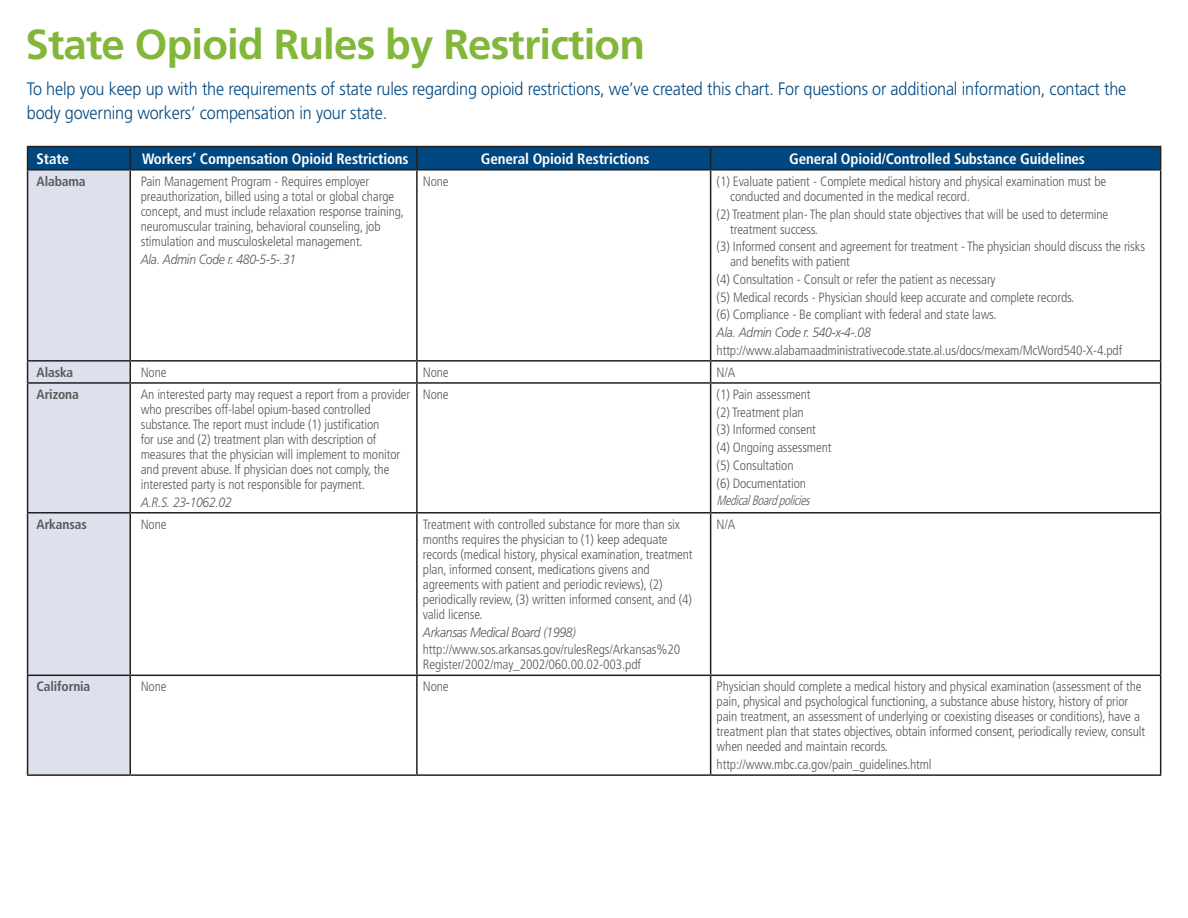
<style>
.page{position:relative;width:1188px;height:918px;background:#fff}
.page>*{position:absolute;margin:0;border:0;box-sizing:border-box;transform-origin:0 0}
.t1{font:700 42px "Frutiger LT Std";letter-spacing:-.02em;color:#82b739}
.t2{font:300 18px/24px "Frutiger LT Std";letter-spacing:-.01em;color:#00477f;scale:.9 1}
.t3{font:700 condensed 15px "Frutiger LT Std";letter-spacing:-.01em;color:#fff}
.t4{font:300 condensed 13.5px/15px "Frutiger LT Std";letter-spacing:-.01em;color:#58595b}
.t5{font:italic 300 13.5px "Frutiger LT Std";letter-spacing:-.025em;color:#58595b;scale:.9 1}
.t6{font:700 condensed 13.5px "Frutiger LT Std";letter-spacing:-.01em;color:#58595b}
.t7{font:italic 300 condensed 13.5px "Frutiger LT Std";color:#58595b;scale:.9 1}
</style>
<div class="page">
<div style="left:28px;top:171px;width:102px;height:603px;background:#dce1ed"></div>
<hr style="left:130px;top:171px;width:1px;height:189px;background:#231f20">
<hr style="left:416px;top:171px;width:2px;height:189px;background:#231f20">
<hr style="left:710px;top:171px;width:1px;height:189px;background:#231f20">
<hr style="left:1160px;top:171px;width:1px;height:189px;background:#231f20">
<svg style="left:130px;top:362px;width:1px;height:20px"></svg>
<hr style="left:416px;top:362px;width:2px;height:20px;background:#231f20">
<svg style="left:710px;top:362px;width:1px;height:20px"></svg>
<svg style="left:1160px;top:362px;width:1px;height:20px"></svg>
<hr style="left:130px;top:384px;width:1px;height:128px;background:#231f20">
<hr style="left:416px;top:384px;width:2px;height:128px;background:#231f20">
<hr style="left:710px;top:384px;width:1px;height:128px;background:#231f20">
<hr style="left:1160px;top:384px;width:1px;height:128px;background:#231f20">
<hr style="left:130px;top:514px;width:1px;height:161px;background:#231f20">
<hr style="left:416px;top:514px;width:2px;height:161px;background:#231f20">
<hr style="left:710px;top:514px;width:1px;height:161px;background:#231f20">
<hr style="left:1160px;top:514px;width:1px;height:161px;background:#231f20">
<hr style="left:130px;top:676px;width:1px;height:98px;background:#231f20">
<hr style="left:416px;top:676px;width:2px;height:98px;background:#231f20">
<hr style="left:710px;top:676px;width:1px;height:98px;background:#231f20">
<hr style="left:1160px;top:676px;width:1px;height:98px;background:#231f20">
<hr style="left:27px;top:171px;width:1px;height:189px;background:#231f20">
<hr style="left:27px;top:360px;width:103px;height:2px;background:#231f20">
<svg style="left:27px;top:362px;width:1px;height:20px"></svg>
<hr style="left:130px;top:360px;width:287px;height:2px;background:#231f20">
<hr style="left:417px;top:360px;width:294px;height:2px;background:#231f20">
<hr style="left:711px;top:360px;width:450px;height:2px;background:#231f20">
<hr style="left:27px;top:382px;width:103px;height:2px;background:#231f20">
<hr style="left:27px;top:384px;width:1px;height:128px;background:#231f20">
<hr style="left:130px;top:382px;width:287px;height:2px;background:#231f20">
<hr style="left:417px;top:382px;width:294px;height:2px;background:#231f20">
<hr style="left:711px;top:382px;width:450px;height:2px;background:#231f20">
<hr style="left:27px;top:512px;width:103px;height:2px;background:#231f20">
<hr style="left:27px;top:514px;width:1px;height:161px;background:#231f20">
<hr style="left:130px;top:512px;width:287px;height:2px;background:#231f20">
<hr style="left:417px;top:512px;width:294px;height:2px;background:#231f20">
<hr style="left:711px;top:512px;width:450px;height:2px;background:#231f20">
<hr style="left:27px;top:675px;width:103px;height:1px;background:#231f20">
<hr style="left:27px;top:676px;width:1px;height:98px;background:#231f20">
<hr style="left:130px;top:675px;width:287px;height:1px;background:#231f20">
<hr style="left:417px;top:675px;width:294px;height:1px;background:#231f20">
<hr style="left:711px;top:675px;width:450px;height:1px;background:#231f20">
<hr style="left:27px;top:774px;width:103px;height:2px;background:#231f20">
<hr style="left:130px;top:774px;width:287px;height:2px;background:#231f20">
<hr style="left:417px;top:774px;width:294px;height:2px;background:#231f20">
<hr style="left:711px;top:774px;width:450px;height:2px;background:#231f20">
<hr style="left:27px;top:146px;width:103px;height:1px;background:#231f20">
<div style="left:27px;top:147px;width:1134px;height:22px;background:#00477f"></div>
<hr style="left:130px;top:146px;width:287px;height:1px;background:#231f20">
<hr style="left:417px;top:146px;width:294px;height:1px;background:#231f20">
<hr style="left:711px;top:146px;width:450px;height:1px;background:#231f20">
<hr style="left:27px;top:169px;width:103px;height:2px;background:#231f20">
<hr style="left:130px;top:169px;width:287px;height:2px;background:#231f20">
<hr style="left:417px;top:169px;width:294px;height:2px;background:#231f20">
<hr style="left:711px;top:169px;width:450px;height:2px;background:#231f20">
<h1 class="t1" style="left:26px;top:19px;width:621px">State Opioid Rules by Restriction</h1>
<h2 class="t2" style="left:27px;top:77px;width:1223px">To help you keep up with the requirements of state rules regarding opioid restrictions, we’ve created this chart. For questions or additional information, contact the body governing workers’ compensation in your state.</h2>
<p class="t3" style="left:37px;top:150px;width:34px">State</p>
<p class="t3" style="left:142px;top:150px;width:268px">Workers’ Compensation Opioid Restrictions</p>
<p class="t3" style="left:481px;top:150px;width:170px">General Opioid Restrictions</p>
<p class="t3" style="left:789px;top:150px;width:297px">General Opioid/Controlled Substance Guidelines</p>
<p class="t6" style="left:37px;top:173px;width:50px">Alabama</p>
<p class="t4" style="left:141px;top:174px;width:265px">Pain Management Program - Requires employer preauthorization, billed using a total or global charge concept, and must include relaxation response training, neuromuscular training, behavioral counseling, job stimulation and musculoskeletal management.</p>
<p class="t5" style="left:141px;top:251px;width:174px">Ala. Admin Code r. 480-5-5-.31</p>
<p class="t4" style="left:423px;top:174px;width:27px">None</p>
<p class="t4" style="left:730px;top:174px;width:378px;text-indent:-14px">(1) Evaluate patient - Complete medical history and physical examination must be conducted and documented in the medical record.</p>
<p class="t4" style="left:730px;top:207px;width:380px;text-indent:-14px">(2) Treatment plan- The plan should state objectives that will be used to determine treatment success.</p>
<p class="t4" style="left:730px;top:239px;width:417px;text-indent:-14px">(3) Informed consent and agreement for treatment - The physician should discuss the risks and benefits with patient</p>
<p class="t4" style="left:717px;top:271px;width:359px;line-height:17.7px">(4) Consultation - Consult or refer the patient as necessary<br>(5) Medical records - Physician should keep accurate and complete records. (6) Compliance - Be compliant with federal and state laws.</p>
<p class="t5" style="left:717px;top:325px;width:173px">Ala. Admin Code r. 540-x-4-.08</p>
<p class="t4" style="left:717px;top:343px;width:407px">http://www.alabamaadministrativecode.state.al.us/docs/mexam/McWord540-X-4.pdf</p>
<p class="t6" style="left:37px;top:364px;width:38px">Alaska</p>
<p class="t4" style="left:141px;top:365px;width:27px">None</p>
<p class="t4" style="left:423px;top:365px;width:27px">None</p>
<p class="t4" style="left:717px;top:365px;width:20px">N/A</p>
<p class="t6" style="left:37px;top:386px;width:44px">Arizona</p>
<p class="t4" style="left:141px;top:387px;width:271px">An interested party may request a report from a provider who prescribes off-label opium-based controlled substance. The report must include (1) justification<br>for use and (2) treatment plan with description of measures that the physician will implement to monitor and prevent abuse. If physician does not comply, the interested party is not responsible for payment.</p>
<p class="t5" style="left:141px;top:494px;width:103px">A.R.S. 23-1062.02</p>
<p class="t4" style="left:423px;top:387px;width:27px">None</p>
<p class="t4" style="left:717px;top:386px;width:116px;line-height:17.7px">(1) Pain assessment<br>(2) Treatment plan<br>(3) Informed consent (4) Ongoing assessment (5) Consultation<br>(6) Documentation</p>
<p class="t7" style="left:717px;top:493px;width:109px">MedicalBoardpolicies</p>
<p class="t6" style="left:37px;top:516px;width:52px">Arkansas</p>
<p class="t4" style="left:141px;top:517px;width:27px">None</p>
<p class="t4" style="left:423px;top:517px;width:271px">Treatment with controlled substance for more than six months requires the physician to (1) keep adequate records (medical history, physical examination, treatment plan, informed consent, medications givens and agreements with patient and periodic reviews), (2) periodically review, (3) written informed consent, and (4) valid license.</p>
<p class="t5" style="left:423px;top:624px;width:171px">Arkansas Medical Board (1998)</p>
<p class="t4" style="left:423px;top:642px;width:259px">http://www.sos.arkansas.gov/rulesRegs/Arkansas%20<br>Register/2002/may_2002/060.00.02-003.pdf</p>
<p class="t4" style="left:717px;top:517px;width:20px">N/A</p>
<p class="t6" style="left:37px;top:679px;width:55px">California</p>
<p class="t4" style="left:141px;top:679px;width:27px">None</p>
<p class="t4" style="left:423px;top:679px;width:27px">None</p>
<p class="t4" style="left:717px;top:679px;width:430px">Physician should complete a medical history and physical examination (assessment of the pain, physical and psychological functioning, a substance abuse history, history of prior pain treatment, an assessment of underlying or coexisting diseases or conditions), have a treatment plan that states objectives, obtain informed consent, periodically review, consult when needed and maintain records.</p>
<p class="t4" style="left:717px;top:757px;width:217px">http://www.mbc.ca.gov/pain_guidelines.html</p>
</div>
